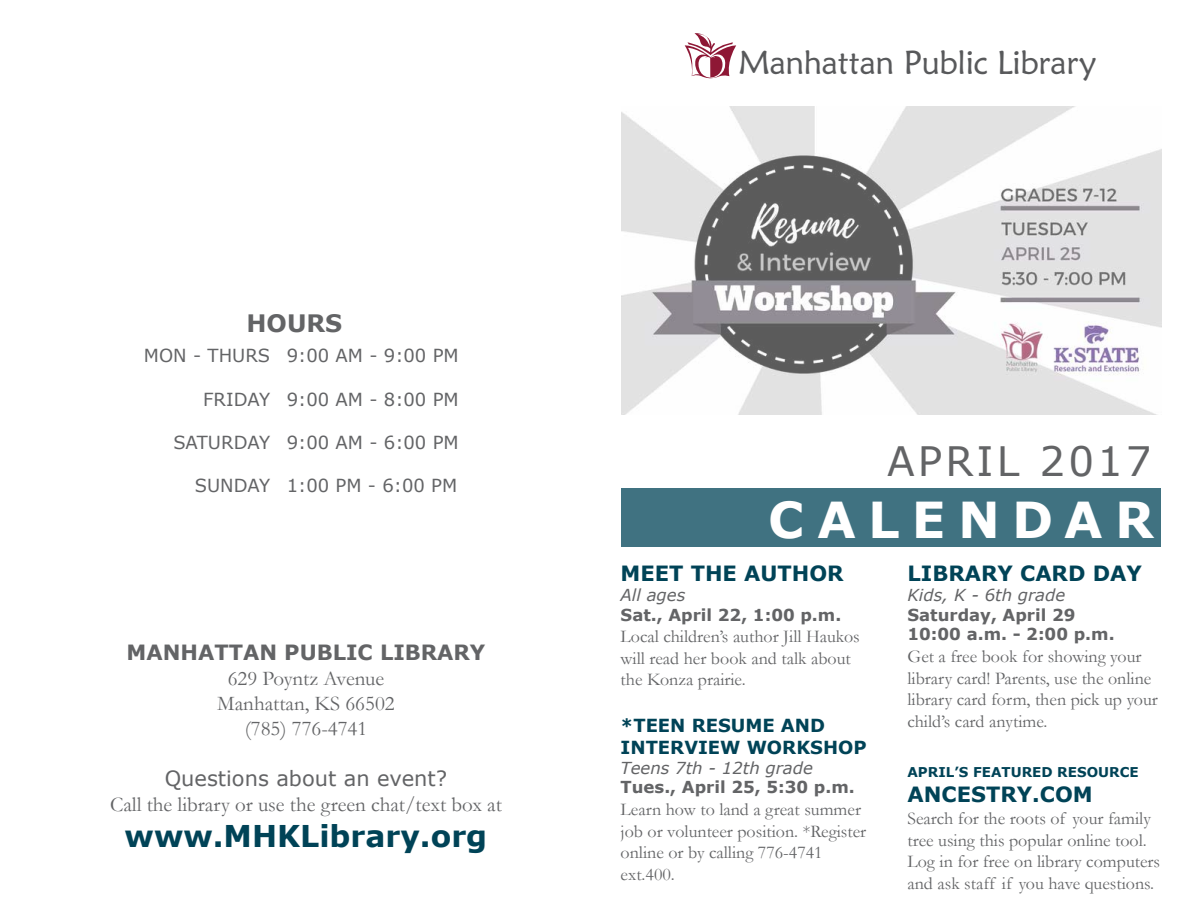
<style>
.page{position:relative;width:1188px;height:918px;background:#fff}
.page>*{position:absolute;margin:0;border:0;box-sizing:border-box;transform-origin:0 0}
.t1{font:700 49.5px "Verdana";letter-spacing:.25em;color:#fff}
.t2{font:40.5px "Verdana";letter-spacing:.075em;color:#636466}
.t3{font:33.15px "Maiandra GD";letter-spacing:-.01em;color:#58595b}
.t4{font:700 30px "Verdana";color:#004357}
.t5{font:700 24px "Verdana";color:#636466}
.t6{font:21px/25.2px "Garamond";color:#636466;text-align:center}
.t7{font:700 21px "Verdana";color:#004357}
.t8{font:700 21px "Verdana";color:#636466}
.t9{font:21px "Verdana";color:#636466}
.t10{font:18px/21.6px "Garamond";color:#636466}
.t11{font:18px "Verdana";color:#636466}
.t12{font:700 18px/21.6px "Verdana";color:#004357}
.t13{font:700 16.5px/19.8px "Verdana";color:#636466}
.t14{font:italic 16.5px "Verdana";color:#636466}
.t15{font:700 13.5px "Verdana";color:#004357}
</style>
<div class="page">
<div style="left:621px;top:489px;width:540px;height:58px;background:#407281"></div>
<svg style="left:685px;top:33px;width:51px;height:46px"></svg>
<img style="left:621px;top:107px;width:540px;height:308px">
<h3 class="t5" style="left:247px;top:306px;width:97px">HOURS</h3>
<p class="t11" style="left:144px;top:344px;width:128px">MON - THURS</p>
<p class="t11" style="left:203px;top:387px;width:68px">FRIDAY</p>
<p class="t11" style="left:174px;top:430px;width:98px">SATURDAY</p>
<p class="t11" style="left:195px;top:473px;width:77px">SUNDAY</p>
<p class="t11" style="left:287px;top:344px;width:174px">9:00 AM - 9:00 PM</p>
<p class="t11" style="left:287px;top:387px;width:174px">9:00 AM - 8:00 PM</p>
<p class="t11" style="left:287px;top:430px;width:174px">9:00 AM - 6:00 PM</p>
<p class="t11" style="left:287px;top:473px;width:172px">1:00 PM - 6:00 PM</p>
<p class="t8" style="left:127px;top:637px;width:360px">MANHATTAN PUBLIC LIBRARY</p>
<p class="t6" style="left:217px;top:665px;width:179px">629 Poyntz Avenue<br>Manhattan, KS 66502 (785) 776-4741</p>
<p class="t9" style="left:165px;top:764px;width:284px">Questions about an event?</p>
<p class="t6" style="left:110px;top:791px;width:393px">Call the library or use the green chat/text box at</p>
<h3 class="t4" style="left:125px;top:815px;width:364px">www.MHKLibrary.org</h3>
<h3 class="t3" style="left:738px;top:42px;width:360px">Manhattan Public Library</h3>
<h2 class="t2" style="left:887px;top:433px;width:266px">APRIL 2017</h2>
<h1 class="t1" style="left:768px;top:484px;width:387px">CALENDAR</h1>
<p class="t7" style="left:621px;top:558px;width:225px">MEET THE AUTHOR</p>
<p class="t14" style="left:621px;top:583px;width:66px">All ages</p>
<p class="t13" style="left:621px;top:604px;width:222px">Sat., April 22, 1:00 p.m.</p>
<p class="t10" style="left:621px;top:625px;width:241px">Local children’s author Jill Haukos will read her book and talk about the Konza prairie.</p>
<p class="t12" style="left:621px;top:714px;width:247px">*TEEN RESUME AND<br>INTERVIEW WORKSHOP</p>
<p class="t14" style="left:621px;top:756px;width:194px">Teens 7th - 12th grade</p>
<p class="t13" style="left:621px;top:777px;width:236px">Tues., April 25, 5:30 p.m.</p>
<p class="t10" style="left:621px;top:798px;width:247px">Learn how to land a great summer job or volunteer position. *Register online or by calling 776-4741 ext.400.</p>
<p class="t7" style="left:908px;top:558px;width:236px">LIBRARY CARD DAY</p>
<p class="t14" style="left:908px;top:583px;width:159px">Kids, K - 6th grade</p>
<p class="t13" style="left:908px;top:604px;width:209px">Saturday, April 29<br>10:00 a.m. - 2:00 p.m.</p>
<p class="t10" style="left:908px;top:645px;width:252px">Get a free book for showing your library card! Parents, use the online library card form, then pick up your child’s card anytime.</p>
<p class="t15" style="left:908px;top:763px;width:233px">APRIL’S FEATURED RESOURCE</p>
<p class="t7" style="left:908px;top:780px;width:187px">ANCESTRY.COM</p>
<p class="t10" style="left:908px;top:807px;width:254px">Search for the roots of your family tree using this popular online tool.<br>Log in for free on library computers and ask staff if you have questions.</p>
</div>
